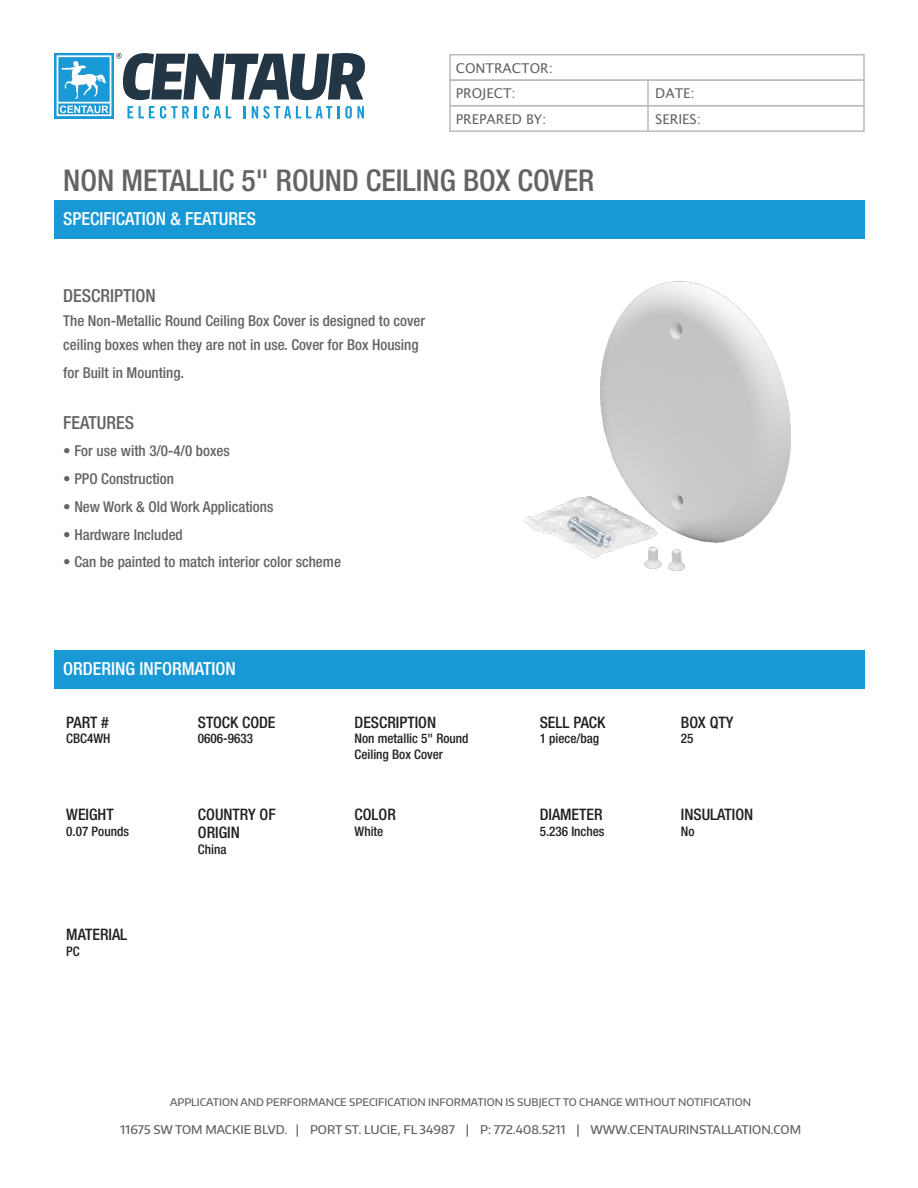
<style>
.page{position:relative;width:918px;height:1188px;background:#fff}
.page>*{position:absolute;margin:0;border:0;box-sizing:border-box;transform-origin:0 0}
.t1{font:500 condensed 30px "Helvetica Neue";color:#636366}
.t2{font:500 condensed 18px "Helvetica Neue";color:#fff}
.t3{font:500 condensed 18px "Helvetica Neue";color:#636366}
.t4{font:500 condensed 15.9px/18px "Helvetica Neue";color:#231f20}
.t5{font:500 condensed 15px/24px "Helvetica Neue";color:#636366}
.t6{font:13.5px "Lucida Grande";color:#636366}
.t7{font:500 condensed 13.2px/15.9px "Helvetica Neue";color:#231f20}
.t8{font:500 12px "Encode Sans Normal";color:#636366}
.t9{font:500 10.5px "Encode Sans Normal";color:#636366}
</style>
<div class="page">
<svg style="left:54px;top:53px;width:3px;height:65px"></svg>
<svg style="left:57px;top:53px;width:308px;height:65px"></svg>
<div style="left:449px;top:54px;width:416px;height:27px;border:2px solid #babbbb"></div>
<div style="left:449px;top:79px;width:416px;height:27px;border:2px solid #babbbb"></div>
<hr style="left:647px;top:80px;width:2px;height:25px;background:#babbbb">
<div style="left:449px;top:105px;width:416px;height:27px;border:2px solid #babbbb"></div>
<hr style="left:647px;top:106px;width:2px;height:24px;background:#babbbb">
<div style="left:54px;top:200px;width:811px;height:39px;background:#1899d6"></div>
<div style="left:54px;top:650px;width:811px;height:39px;background:#1899d6"></div>
<img style="left:525px;top:282px;width:266px;height:289px">
<p class="t6" style="left:456px;top:60px;width:99px">CONTRACTOR:</p>
<p class="t6" style="left:456px;top:86px;width:62px">PROJECT:</p>
<p class="t6" style="left:655px;top:86px;width:41px">DATE:</p>
<p class="t6" style="left:456px;top:111px;width:92px">PREPARED BY:</p>
<p class="t6" style="left:655px;top:111px;width:47px">SERIES:</p>
<p class="t1" style="left:63px;top:163px;width:532px">NON METALLIC 5" ROUND CEILING BOX COVER</p>
<p class="t2" style="left:63px;top:208px;width:195px">SPECIFICATION &amp; FEATURES</p>
<p class="t3" style="left:63px;top:285px;width:94px">DESCRIPTION</p>
<p class="t5" style="left:63px;top:309px;width:363px">The Non-Metallic Round Ceiling Box Cover is designed to cover ceiling boxes when they are not in use. Cover for Box Housing</p>
<p class="t5" style="left:63px;top:360px;width:122px">for Built in Mounting.</p>
<p class="t3" style="left:63px;top:412px;width:73px">FEATURES</p>
<p class="t5" style="left:63px;top:439px;width:168px">• For use with 3/0-4/0 boxes</p>
<p class="t5" style="left:63px;top:467px;width:112px">• PPO Construction</p>
<p class="t5" style="left:63px;top:494px;width:212px">• New Work &amp; Old Work Applications</p>
<p class="t5" style="left:63px;top:522px;width:121px">• Hardware Included</p>
<p class="t5" style="left:63px;top:550px;width:279px">• Can be painted to match interior color scheme</p>
<p class="t2" style="left:63px;top:658px;width:174px">ORDERING INFORMATION</p>
<p class="t4" style="left:66px;top:713px;width:44px">PART #</p>
<p class="t7" style="left:66px;top:731px;width:46px">CBC4WH</p>
<p class="t4" style="left:66px;top:806px;width:49px">WEIGHT</p>
<p class="t7" style="left:66px;top:824px;width:64px">0.07 Pounds</p>
<p class="t4" style="left:66px;top:925px;width:63px">MATERIAL</p>
<p class="t7" style="left:66px;top:943px;width:15px">PC</p>
<p class="t4" style="left:198px;top:713px;width:79px">STOCK CODE</p>
<p class="t7" style="left:198px;top:731px;width:57px">0606-9633</p>
<p class="t4" style="left:198px;top:806px;width:79px">COUNTRY OF<br>ORIGIN</p>
<p class="t7" style="left:198px;top:842px;width:30px">China</p>
<p class="t4" style="left:355px;top:713px;width:83px">DESCRIPTION</p>
<p class="t7" style="left:355px;top:731px;width:116px">Non metallic 5" Round<br>Ceiling Box Cover</p>
<p class="t4" style="left:355px;top:806px;width:43px">COLOR</p>
<p class="t7" style="left:355px;top:824px;width:30px">White</p>
<p class="t4" style="left:540px;top:713px;width:67px">SELL PACK</p>
<p class="t7" style="left:540px;top:731px;width:61px">1 piece/bag</p>
<p class="t4" style="left:540px;top:806px;width:65px">DIAMETER</p>
<p class="t7" style="left:540px;top:824px;width:66px">5.236 Inches</p>
<p class="t4" style="left:681px;top:713px;width:54px">BOX QTY</p>
<p class="t7" style="left:681px;top:731px;width:14px">25</p>
<p class="t4" style="left:681px;top:806px;width:74px">INSULATION</p>
<p class="t7" style="left:681px;top:824px;width:15px">No</p>
<p class="t9" style="left:170px;top:1095px;width:583px">APPLICATION AND PERFORMANCE SPECIFICATION INFORMATION IS SUBJECT TO CHANGE WITHOUT NOTIFICATION</p>
<p class="t8" style="left:120px;top:1122px;width:682px">11675 SW TOM MACKIE BLVD. | PORT ST. LUCIE, FL 34987 | P: 772.408.5211 | WWW.CENTAURINSTALLATION.COM</p>
</div>
